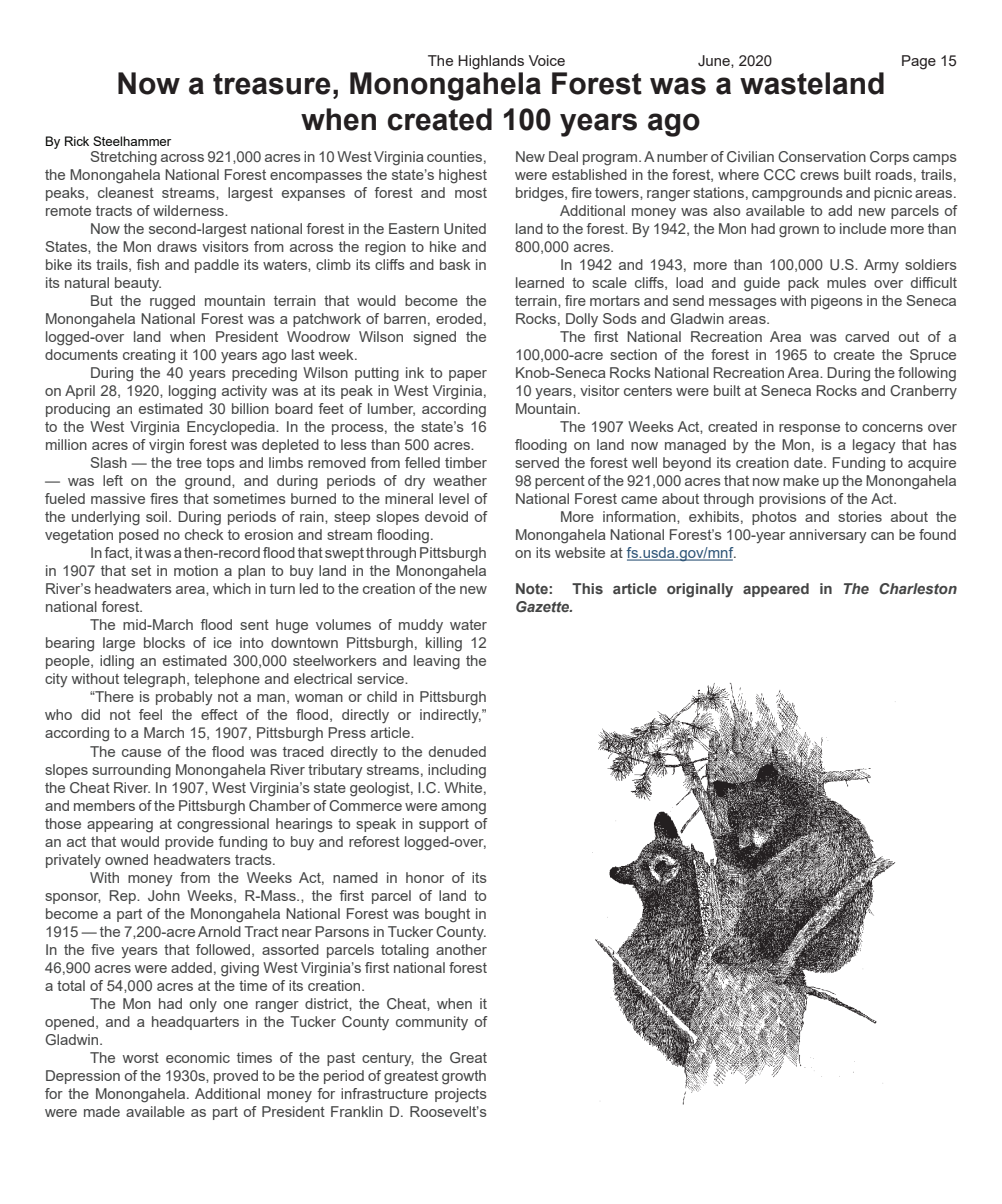
<style>
.page{position:relative;width:1002px;height:1204px;background:#fff}
.page>*{position:absolute;margin:0;border:0;box-sizing:border-box;transform-origin:0 0}
.t1{font:700 30px/36px "Arial";color:#231f20;text-align:center}
.t2{font:15px/18px "Arial";color:#434444;text-align:justify}
.t3{font:700 15px/18px "Arial";color:#434444}
.t4{font:15px "Arial";color:#231f20}
.t5{font:13.12px "Arial";color:#040503}
.s1{color:#2c5376}
.s2{font-style:italic}
</style>
<div class="page">
<hr style="left:626px;top:559px;width:106px;height:1px;background:#2c5376">
<img style="left:592px;top:682px;width:304px;height:423px">
<p class="t4" style="left:428px;top:50px;width:139px">The Highlands Voice</p>
<p class="t4" style="left:698px;top:50px;width:76px">June, 2020</p>
<p class="t4" style="left:900px;top:50px;width:57px">Page 15</p>
<h1 class="t1" style="left:116px;top:66px;width:770px">Now a treasure, Monongahela Forest was a wasteland when created 100 years ago</h1>
<p class="t5" style="left:45px;top:132px;width:128px">By Rick Steelhammer</p>
<p class="t2" style="left:45px;top:148px;width:443px;text-indent:45px">Stretching across 921,000 acres in 10 West Virginia counties, the Monongahela National Forest encompasses the state’s highest peaks, cleanest streams, largest expanses of forest and most remote tracts of wilderness.</p>
<p class="t2" style="left:45px;top:220px;width:443px;text-indent:45px">Now the second-largest national forest in the Eastern United States, the Mon draws visitors from across the region to hike and bike its trails, fish and paddle its waters, climb its cliffs and bask in its natural beauty.</p>
<p class="t2" style="left:45px;top:292px;width:443px;text-indent:45px">But the rugged mountain terrain that would become the Monongahela National Forest was a patchwork of barren, eroded, logged-over land when President Woodrow Wilson signed the documents creating it 100 years ago last week.</p>
<p class="t2" style="left:90px;top:364px;width:398px">During the 40 years preceding Wilson putting ink to paper</p>
<p class="t2" style="left:45px;top:382px;width:443px">on April 28, 1920, logging activity was at its peak in West Virginia,</p>
<p class="t2" style="left:45px;top:400px;width:443px">producing an estimated 30 billion board feet of lumber, according</p>
<p class="t2" style="left:45px;top:418px;width:443px">to the West Virginia Encyclopedia. In the process, the state’s 16</p>
<p class="t2" style="left:45px;top:436px;width:431px">million acres of virgin forest was depleted to less than 500 acres.</p>
<p class="t2" style="left:90px;top:454px;width:398px">Slash — the tree tops and limbs removed from felled timber</p>
<p class="t2" style="left:45px;top:472px;width:443px">— was left on the ground, and during periods of dry weather fueled massive fires that sometimes burned to the mineral level of the underlying soil. During periods of rain, steep slopes devoid of vegetation posed no check to erosion and stream flooding.</p>
<p class="t2" style="left:45px;top:544px;width:443px;text-indent:45px">In fact, it was a then-record flood that swept through Pittsburgh in 1907 that set in motion a plan to buy land in the Monongahela River’s headwaters area, which in turn led to the creation of the new national forest.</p>
<p class="t2" style="left:45px;top:616px;width:443px;text-indent:45px">The mid-March flood sent huge volumes of muddy water bearing large blocks of ice into downtown Pittsburgh, killing 12 people, idling an estimated 300,000 steelworkers and leaving the city without telegraph, telephone and electrical service.</p>
<p class="t2" style="left:45px;top:688px;width:443px;text-indent:45px">“There is probably not a man, woman or child in Pittsburgh who did not feel the effect of the flood, directly or indirectly,” according to a March 15, 1907, Pittsburgh Press article.</p>
<p class="t2" style="left:45px;top:742px;width:443px;text-indent:45px">The cause of the flood was traced directly to the denuded slopes surrounding Monongahela River tributary streams, including the Cheat River. In 1907, West Virginia’s state geologist, I.C. White, and members of the Pittsburgh Chamber of Commerce were among those appearing at congressional hearings to speak in support of an act that would provide funding to buy and reforest logged-over, privately owned headwaters tracts.</p>
<p class="t2" style="left:45px;top:868px;width:443px;text-indent:45px">With money from the Weeks Act, named in honor of its sponsor, Rep. John Weeks, R-Mass., the first parcel of land to become a part of the Monongahela National Forest was bought in 1915 — the 7,200-acre Arnold Tract near Parsons in Tucker County.<br>In the five years that followed, assorted parcels totaling another 46,900 acres were added, giving West Virginia’s first national forest a total of 54,000 acres at the time of its creation.</p>
<p class="t2" style="left:45px;top:994px;width:443px;text-indent:45px">The Mon had only one ranger district, the Cheat, when it opened, and a headquarters in the Tucker County community of Gladwin.</p>
<p class="t2" style="left:45px;top:1048px;width:443px;text-indent:45px">The worst economic times of the past century, the Great Depression of the 1930s, proved to be the period of greatest growth for the Monongahela. Additional money for infrastructure projects were made available as part of President Franklin D. Roosevelt’s</p>
<p class="t2" style="left:515px;top:148px;width:443px">New Deal program. A number of Civilian Conservation Corps camps</p>
<p class="t2" style="left:515px;top:166px;width:443px">were established in the forest, where CCC crews built roads, trails,</p>
<p class="t2" style="left:515px;top:184px;width:443px">bridges, fire towers, ranger stations, campgrounds and picnic areas.</p>
<p class="t2" style="left:560px;top:202px;width:398px">Additional money was also available to add new parcels of</p>
<p class="t2" style="left:515px;top:220px;width:443px">land to the forest. By 1942, the Mon had grown to include more than</p>
<p class="t2" style="left:515px;top:238px;width:101px">800,000 acres.</p>
<p class="t2" style="left:560px;top:256px;width:398px">In 1942 and 1943, more than 100,000 U.S. Army soldiers</p>
<p class="t2" style="left:515px;top:274px;width:443px">learned to scale cliffs, load and guide pack mules over difficult</p>
<p class="t2" style="left:515px;top:292px;width:443px">terrain, fire mortars and send messages with pigeons in the Seneca</p>
<p class="t2" style="left:515px;top:310px;width:257px">Rocks, Dolly Sods and Gladwin areas.</p>
<p class="t2" style="left:560px;top:328px;width:398px">The first National Recreation Area was carved out of a</p>
<p class="t2" style="left:515px;top:346px;width:443px">100,000-acre section of the forest in 1965 to create the Spruce</p>
<p class="t2" style="left:515px;top:364px;width:443px">Knob-Seneca Rocks National Recreation Area. During the following</p>
<p class="t2" style="left:515px;top:382px;width:443px">10 years, visitor centers were built at Seneca Rocks and Cranberry</p>
<p class="t2" style="left:515px;top:400px;width:67px">Mountain.</p>
<p class="t2" style="left:560px;top:418px;width:398px">The 1907 Weeks Act, created in response to concerns over</p>
<p class="t2" style="left:515px;top:436px;width:443px">flooding on land now managed by the Mon, is a legacy that has</p>
<p class="t2" style="left:515px;top:454px;width:443px">served the forest well beyond its creation date. Funding to acquire</p>
<p class="t2" style="left:515px;top:472px;width:443px">98 percent of the 921,000 acres that now make up the Monongahela</p>
<p class="t2" style="left:515px;top:490px;width:383px">National Forest came about through provisions of the Act.</p>
<p class="t2" style="left:560px;top:508px;width:398px">More information, exhibits, photos and stories about the</p>
<p class="t2" style="left:515px;top:526px;width:443px">Monongahela National Forest’s 100-year anniversary can be found</p>
<p class="t2" style="left:515px;top:544px;width:223px">on its website at <span class="s1">fs.usda.gov/mnf</span>.</p>
<p class="t3" style="left:515px;top:580px;width:40px">Note:</p>
<p class="t3" style="left:515px;top:580px;width:443px;text-indent:57px">This article originally appeared in <span class="s2">The Charleston<br>Gazette.</span></p>
</div>
